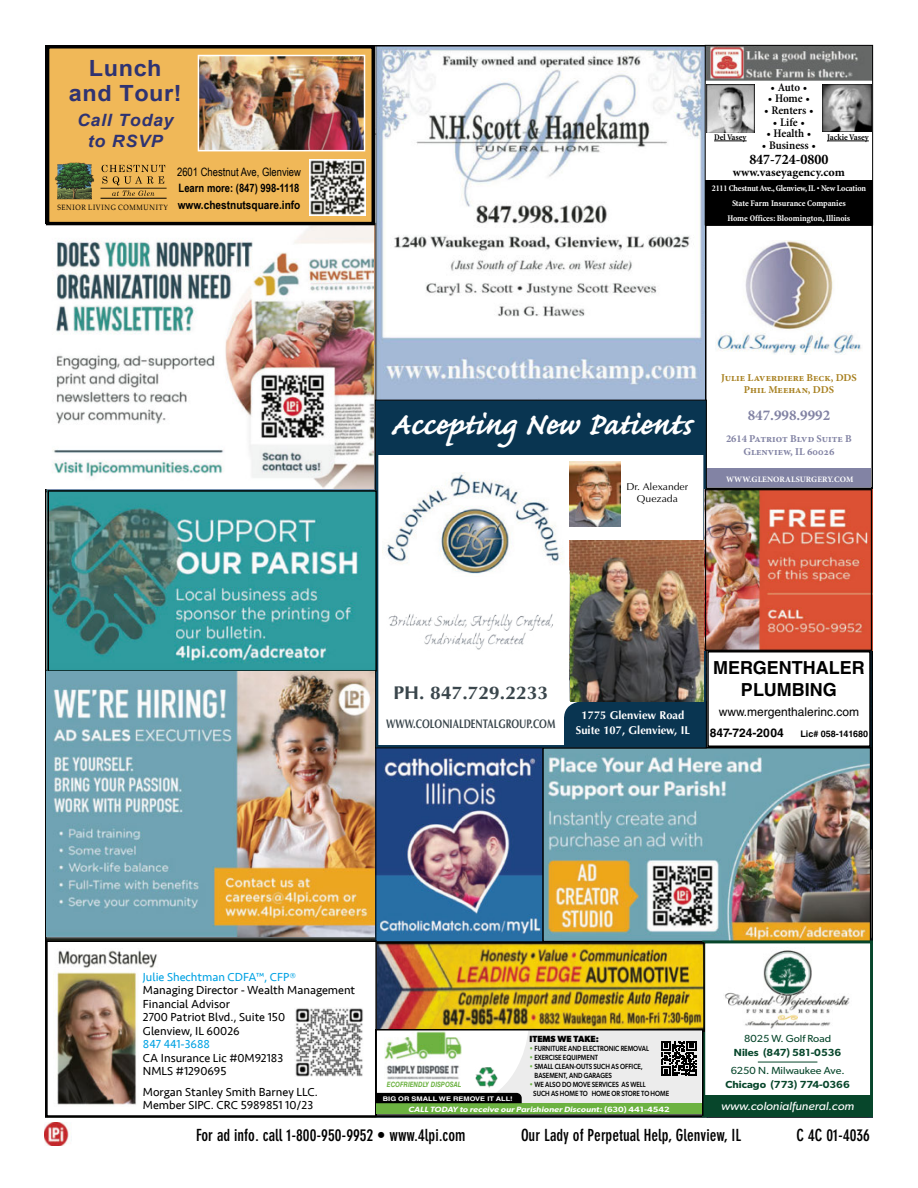
<style>
.page{position:relative;width:918px;height:1188px;background:#fff}
.page>*{position:absolute;margin:0;border:0;box-sizing:border-box;transform-origin:0 0}
.t1{font:700 39.9px "Caflisch Script Pro";color:#fff}
.t2{font:700 22.35px/25.5px "Arial";letter-spacing:.025em;color:#2f3372;text-align:center;scale:1.05 1}
.t3{font:700 18.45px "Optima LT Std";color:#3a464c;scale:1.04 1}
.t4{font:700 18px/21.6px "Helvetica LT Std";color:#000;text-align:center}
.t5{font:italic 700 16.95px/20.5px "Arial";letter-spacing:.04em;color:#2f3372;text-align:center;scale:1.05 1}
.t6{font:700 condensed 16.5px "DIN Neuzeit Grotesk Std";color:#000}
.t7{font:700 15px "Pykdmw Minion Pro";color:#8283a4}
.t8{font:700 condensed 14.7px "Minion Pro";color:#000}
.t9{font:700 12.45px "Optima LT Std";color:#3a464c;scale:.75 1}
.t10{font:12px/13.5px "Seravek";color:#000}
.t11{font:12px "Seravek";color:#00a2e3}
.t12{font:12px "Helvetica LT Std";color:#000}
.t13{font:700 12px "Helvetica LT Std";color:#000}
.t14{font:600 condensed 11.7px "Minion Pro";letter-spacing:-.005em;color:#000}
.t15{font:italic 11.7px "Gibson";color:#fff;scale:1.05 1}
.t16{font:700 11.7px "Jryptn Minion Pro";color:#000}
.t17{font:700 11.55px/16.5px "Arial Narrow";color:#000}
.t18{font:11.55px "Arial Narrow";color:#000}
.t19{font:700 11.4px/15.6px "Optima LT Std";color:#fff;text-align:center}
.t20{font:700 10.5px/12.6px "Pykdmw Minion Pro";color:#a88121;text-align:center}
.t21{font:700 10.5px/12.6px "Pykdmw Minion Pro";color:#8283a4;text-align:center}
.t22{font:600 10.35px "Gibson";color:#07462b;scale:1.05 1}
.t23{font:10.35px "Gibson";color:#07462b;scale:1.05 1}
.t24{font:9.9px/12px "Optima LT Std";color:#000;text-align:center;scale:1.04 1}
.t25{font:700 9px "Helvetica LT Std";color:#000}
.t26{font:700 9px "Gibson";color:#000}
.t27{font:700 condensed 8.85px/14.7px "Minion";letter-spacing:-.01em;color:#fff;text-align:center}
.t28{font:700 condensed 8.85px "Minion";color:#000}
.t29{font:700 8.25px "Xghxxd Minion Pro";letter-spacing:.01em;color:#fff}
.t30{font:italic 600 7.65px "Gibson";color:#fff;scale:1.18 1}
.t31{font:7.65px "Palatino Linotype";letter-spacing:.095em;color:#000;scale:.88 1}
.t32{font:500 7.5px/9px "Gibson";color:#000;scale:.85 1}
.t33{font:italic 700 7.35px "Helvetica LT Std";color:#6cb241;scale:.85 1}
.t34{font:700 6.3px "Helvetica LT Std";color:#fff;scale:1.18 1}
.s1{color:#6cb241}
.s2{font-style:normal}
</style>
<div class="page">
<img style="left:48px;top:48px;width:657px;height:892px">
<img style="left:45px;top:1123px;width:24px;height:23px">
<img style="left:707px;top:85px;width:48px;height:48px">
<img style="left:823px;top:85px;width:48px;height:47px">
<hr style="left:714px;top:141px;width:33px;height:1px;background:#000">
<hr style="left:827px;top:141px;width:42px;height:1px;background:#000">
<div style="left:705px;top:180px;width:168px;height:45px;background:#000"></div>
<img style="left:707px;top:47px;width:164px;height:33px">
<div style="left:705px;top:45px;width:168px;height:180px;border:1px solid #000"></div>
<img style="left:377px;top:749px;width:165px;height:191px">
<div style="left:375px;top:747px;width:170px;height:195px;border:1px solid #000"></div>
<div style="left:705px;top:224px;width:168px;height:265px;border:2px solid #000"></div>
<img style="left:716px;top:241px;width:145px;height:114px">
<div style="left:707px;top:468px;width:166px;height:21px;background:#8283a4"></div>
<img style="left:545px;top:750px;width:323px;height:189px">
<div style="left:542px;top:747px;width:329px;height:195px;border:2px solid #000"></div>
<div style="left:707px;top:651px;width:164px;height:96px;border:2px solid #000"></div>
<div style="left:375px;top:400px;width:331px;height:348px;background:#fff"></div>
<div style="left:376px;top:402px;width:330px;height:53px;background:#093551"></div>
<div style="left:564px;top:702px;width:142px;height:45px;background:#093551"></div>
<svg style="left:564px;top:702px;width:13px;height:13px"></svg>
<div style="left:375px;top:400px;width:331px;height:348px;border:3px solid #093551"></div>
<img style="left:386px;top:473px;width:176px;height:101px">
<div style="left:564px;top:702px;width:139px;height:41px;background:#093551;border-radius:17px"></div>
<img style="left:569px;top:461px;width:52px;height:66px">
<img style="left:570px;top:540px;width:133px;height:161px">
<img style="left:388px;top:614px;width:165px;height:36px">
<div style="left:702px;top:1096px;width:171px;height:21px;background:#07462b"></div>
<div style="left:702px;top:941px;width:171px;height:176px;border:3px solid #07462b"></div>
<img style="left:725px;top:950px;width:125px;height:79px">
<hr style="left:758px;top:1062px;width:59px;height:1px;background:#07462b">
<img style="left:377px;top:945px;width:325px;height:84px">
<div style="left:373px;top:942px;width:332px;height:90px;border:2px solid #000"></div>
<div style="left:47px;top:941px;width:329px;height:175px;background:#fff"></div>
<div style="left:46px;top:940px;width:331px;height:177px;border:2px solid #000"></div>
<img style="left:57px;top:972px;width:79px;height:133px">
<img style="left:58px;top:950px;width:99px;height:18px">
<img style="left:295px;top:1008px;width:68px;height:68px">
<img style="left:707px;top:491px;width:163px;height:158px">
<div style="left:705px;top:489px;width:167px;height:162px;border:1px solid #000"></div>
<img style="left:51px;top:493px;width:323px;height:176px">
<div style="left:48px;top:490px;width:329px;height:182px;border:2px solid #000"></div>
<img style="left:46px;top:225px;width:327px;height:264px">
<div style="left:375px;top:1029px;width:329px;height:87px;border:2px solid #000"></div>
<div style="left:376px;top:1103px;width:326px;height:11px;background:#6cb241"></div>
<svg style="left:376px;top:1030px;width:325px;height:73px"></svg>
<div style="left:48px;top:47px;width:325px;height:177px;background:#f0b858"></div>
<div style="left:46px;top:45px;width:329px;height:180px;border:3px solid #000"></div>
<img style="left:201px;top:58px;width:161px;height:90px">
<div style="left:198px;top:55px;width:167px;height:96px;border:2px solid #fff"></div>
<img style="left:55px;top:163px;width:39px;height:37px">
<svg style="left:102px;top:165px;width:63px;height:20px"></svg>
<svg style="left:112px;top:191px;width:42px;height:5px"></svg>
<hr style="left:101px;top:188px;width:66px;height:1px;background:#000">
<hr style="left:101px;top:198px;width:66px;height:1px;background:#000">
<img style="left:309px;top:159px;width:56px;height:56px">
<img style="left:46px;top:672px;width:328px;height:265px">
<h2 class="t2" style="left:69px;top:56px;width:109px">Lunch and Tour!</h2>
<h3 class="t5" style="left:77px;top:110px;width:93px">Call Today to RSVP</h3>
<p class="t31" style="left:57px;top:202px;width:127px">SENIOR LIVING COMMUNITY</p>
<p class="t18" style="left:177px;top:163px;width:125px">2601 Chestnut Ave, Glenview</p>
<p class="t17" style="left:178px;top:179px;width:124px">Learn more: (847) 998-1118 www.chestnutsquare.info</p>
<p class="t14" style="left:771px;top:79px;width:38px">• Auto •</p>
<p class="t14" style="left:768px;top:91px;width:44px">• Home •</p>
<p class="t14" style="left:764px;top:102px;width:51px">• Renters •</p>
<p class="t14" style="left:773px;top:114px;width:33px">• Life •</p>
<p class="t14" style="left:766px;top:126px;width:47px">• Health •</p>
<p class="t14" style="left:762px;top:138px;width:56px">• Business •</p>
<p class="t8" style="left:749px;top:149px;width:81px">847-724-0800</p>
<p class="t16" style="left:733px;top:164px;width:113px">www.vaseyagency.com</p>
<p class="t28" style="left:714px;top:132px;width:34px">Del Vasey</p>
<p class="t28" style="left:827px;top:132px;width:43px">Jackie Vasey</p>
<p class="t27" style="left:712px;top:181px;width:156px">2111 Chestnut Ave., Glenview, IL • New Location<br>State Farm Insurance Companies<br>Home Offices: Bloomington, Illinois</p>
<h1 class="t1" style="left:390px;top:404px;width:303px">Accepting New Patients</h1>
<p class="t24" style="left:627px;top:481px;width:61px">Dr. Alexander<br>Quezada</p>
<p class="t20" style="left:721px;top:371px;width:137px">Julie Laverdiere Beck, DDS<br>Phil Meehan, DDS</p>
<p class="t7" style="left:748px;top:405px;width:84px">847.998.9992</p>
<p class="t21" style="left:726px;top:432px;width:127px">2614 Patriot Blvd Suite B<br>Glenview, IL 60026</p>
<p class="t29" style="left:726px;top:473px;width:129px">WWW.GLENORALSURGERY.COM</p>
<h3 class="t3" style="left:393px;top:682px;width:150px">PH. 847.729.2233</h3>
<p class="t9" style="left:386px;top:716px;width:227px">WWW.COLONIALDENTALGROUP.COM</p>
<p class="t19" style="left:576px;top:707px;width:116px">1775 Glenview Road<br>Suite 107, Glenview, IL</p>
<h3 class="t4" style="left:713px;top:657px;width:153px">MERGENTHALER<br>PLUMBING</h3>
<p class="t12" style="left:719px;top:705px;width:142px">www.mergenthalerinc.com</p>
<p class="t13" style="left:710px;top:725px;width:76px">847-724-2004</p>
<p class="t25" style="left:800px;top:728px;width:69px">Lic# 058-141680</p>
<p class="t11" style="left:143px;top:968px;width:155px">Julie Shechtman CDFA™, CFP®</p>
<p class="t10" style="left:143px;top:984px;width:214px">Managing Director - Wealth Management<br>Financial Advisor<br>2700 Patriot Blvd., Suite 150<br>Glenview, IL 60026</p>
<p class="t11" style="left:143px;top:1035px;width:69px">847 441-3688</p>
<p class="t10" style="left:143px;top:1051px;width:142px">CA Insurance Lic #0M92183<br>NMLS #1290695</p>
<p class="t10" style="left:143px;top:1085px;width:177px">Morgan Stanley Smith Barney LLC.<br>Member SIPC. CRC 5989851 10/23</p>
<p class="t26" style="left:530px;top:1034px;width:71px">ITEMS WE TAKE:</p>
<p class="t32" style="left:530px;top:1044px;width:142px"><span class="s1">•</span> FURNITURE AND ELECTRONIC REMOVAL</p>
<p class="t32" style="left:530px;top:1053px;width:82px"><span class="s1">•</span> EXERCISE EQUIPMENT</p>
<p class="t32" style="left:535px;top:1062px;width:129px;text-indent:-5px"><span class="s1">•</span> SMALL CLEAN-OUTS SUCH AS OFFICE,<br>BASEMENT, AND GARAGES</p>
<p class="t32" style="left:533px;top:1080px;width:161px;text-indent:-4px"><span class="s1">•</span> WE ALSO DO MOVE SERVICES AS WELL<br>SUCH AS HOME TO HOME OR STORE TO HOME</p>
<p class="t33" style="left:387px;top:1080px;width:89px">ECOFRIENDLY DISPOSAL</p>
<p class="t30" style="left:409px;top:1105px;width:223px">CALL TODAY to receive our Parishioner Discount: <span class="s2">(630) 441-4542</span></p>
<p class="t34" style="left:383px;top:1095px;width:112px">BIG OR SMALL WE REMOVE IT ALL!</p>
<p class="t23" style="left:744px;top:1032px;width:84px">8025 W. Golf Road</p>
<p class="t22" style="left:734px;top:1046px;width:104px">Niles (847) 581-0536</p>
<p class="t23" style="left:731px;top:1064px;width:110px">6250 N. Milwaukee Ave.</p>
<p class="t22" style="left:726px;top:1078px;width:120px">Chicago (773) 774-0366</p>
<p class="t15" style="left:721px;top:1099px;width:128px">www.colonialfuneral.com</p>
<h3 class="t6" style="left:196px;top:1126px;width:271px">For ad info. call 1-800-950-9952 • www.4lpi.com</h3>
<h3 class="t6" style="left:521px;top:1126px;width:222px">Our Lady of Perpetual Help, Glenview, IL</h3>
<h3 class="t6" style="left:797px;top:1126px;width:75px">C 4C 01-4036</h3>
</div>
